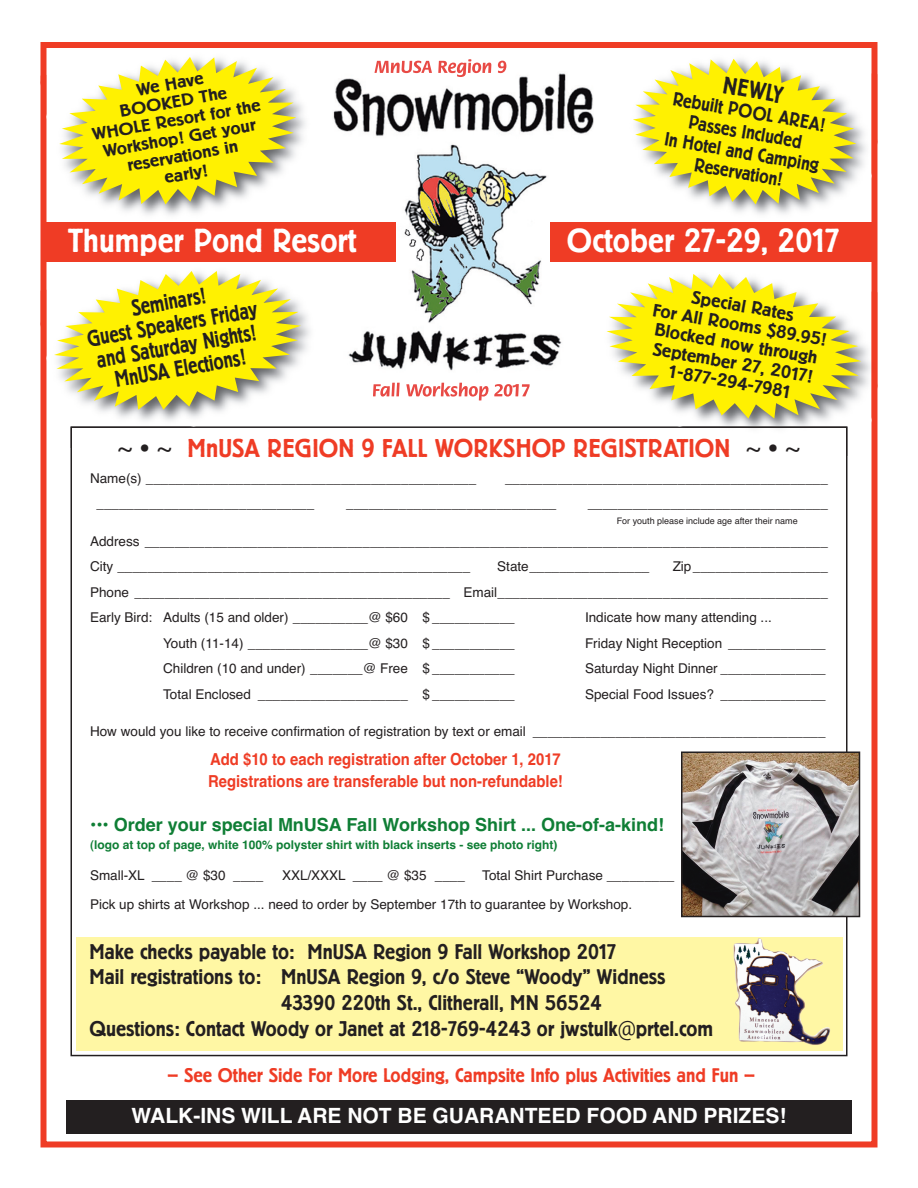
<style>
.page{position:relative;width:918px;height:1188px;background:#fff}
.page>*{position:absolute;margin:0;border:0;box-sizing:border-box;transform-origin:0 0}
.t1{font:500 33px "Berliner Grotesk";color:#fff}
.t2{font:500 25.5px "Berliner Grotesk";color:#ef3c25}
.t3{font:500 24px "Berliner Grotesk";color:#231f20;scale:.95 1}
.t4{font:500 22.5px/22.5px "Berliner Grotesk";color:#231f20;text-align:center;scale:.86 1}
.t5{font:500 21px "Berliner Grotesk";color:#231f20}
.t6{font:700 21px "Helvetica";color:#fff}
.t7{font:500 19.5px "Berliner Grotesk";color:#ef3c25}
.t8{font:500 19.05px/20.4px "Berliner Grotesk";color:#231f20;text-align:center;scale:.95 1}
.t9{font:700 18px "Helvetica";color:#0f7e35}
.t10{font:500 17.85px/38.4px "Berliner Grotesk";color:#231f20;text-align:center;scale:1.09 1}
.t11{font:500 16.95px/18.1px "Berliner Grotesk";color:#231f20;text-align:center;scale:1.15 1}
.t12{font:700 16.5px/22.5px "Helvetica";color:#ef3c25;scale:.9 1}
.t13{font:13.5px/25.5px "Helvetica";color:#231f20}
.t14{font:700 12px "Helvetica";color:#0f7e35}
.t15{font:9px "Helvetica";color:#231f20}
.s1{font-family:"Lucida Grande";font-weight:400;color:#231f20}
.s2{color:#231f20}
.s3{font-family:"Lucida Grande";font-weight:400}
</style>
<div class="page">
<div style="left:40px;top:42px;width:838px;height:1105px;border:6px solid #ef3c25"></div>
<div style="left:76px;top:937px;width:767px;height:113px;background:#fff7a4"></div>
<div style="left:66px;top:1100px;width:786px;height:34px;background:#231f20"></div>
<img style="left:613px;top:48px;width:259px;height:174px">
<img style="left:872px;top:73px;width:6px;height:103px">
<img style="left:640px;top:42px;width:89px;height:6px">
<svg style="left:633px;top:59px;width:223px;height:145px"></svg>
<img style="left:587px;top:262px;width:285px;height:197px">
<img style="left:872px;top:291px;width:6px;height:129px">
<img style="left:680px;top:426px;width:168px;height:30px">
<img style="left:684px;top:427px;width:163px;height:29px">
<svg style="left:607px;top:274px;width:254px;height:145px"></svg>
<img style="left:46px;top:262px;width:287px;height:188px">
<img style="left:40px;top:289px;width:6px;height:69px">
<img style="left:70px;top:426px;width:124px;height:22px">
<img style="left:71px;top:427px;width:118px;height:21px">
<svg style="left:54px;top:271px;width:247px;height:139px"></svg>
<img style="left:46px;top:48px;width:283px;height:174px">
<img style="left:197px;top:42px;width:105px;height:6px">
<img style="left:40px;top:74px;width:6px;height:43px">
<svg style="left:59px;top:57px;width:237px;height:147px"></svg>
<img style="left:733px;top:938px;width:97px;height:107px">
<div style="left:42px;top:222px;width:832px;height:40px;background:#ef3c25"></div>
<img style="left:397px;top:160px;width:152px;height:154px">
<img style="left:331px;top:314px;width:262px;height:108px">
<img style="left:372px;top:382px;width:158px;height:19px">
<img style="left:333px;top:73px;width:261px;height:87px">
<img style="left:374px;top:59px;width:133px;height:18px">
<img style="left:684px;top:755px;width:173px;height:159px">
<div style="left:681px;top:752px;width:179px;height:165px;border:2px solid #231f20"></div>
<p class="t11" style="left:85px;top:91px;width:150px;rotate:-10deg">We Have<br>BOOKED The<br>WHOLE Resort for the<br>Workshop! Get your reservations in<br>early!</p>
<h3 class="t3" style="left:725px;top:76px;width:65px;rotate:10deg">NEWLY</h3>
<h3 class="t8" style="left:670px;top:109px;width:166px;rotate:10deg">Passes Included<br>In Hotel and Camping<br>Reservation!</h3>
<h3 class="t8" style="left:675px;top:89px;width:164px;rotate:10deg">Rebuilt POOL AREA!</h3>
<h1 class="t1" style="left:68px;top:228px;width:290px">Thumper Pond Resort</h1>
<h1 class="t1" style="left:567px;top:228px;width:275px">October 27-29, 2017</h1>
<h3 class="t4" style="left:82px;top:307px;width:202px;rotate:-10deg">Seminars!<br>Guest Speakers Friday and Saturday Nights!<br>MnUSA Elections!</h3>
<h3 class="t10" style="left:665px;top:274px;width:153px;rotate:10deg">Special Rates<br>Blocked now through</h3>
<h3 class="t10" style="left:656px;top:292px;width:163px;rotate:10deg">For All Rooms $89.95!</h3>
<h3 class="t10" style="left:655px;top:340px;width:150px;line-height:19.2px;rotate:10deg">September 27, 2017!<br>1-877-294-7981</h3>
<h2 class="t2" style="left:117px;top:439px;width:685px"><span class="s1">~</span> <span class="s2">•</span> <span class="s1">~</span> MnUSA REGION 9 FALL WORKSHOP REGISTRATION <span class="s1">~</span> <span class="s2">•</span> <span class="s1">~</span></h2>
<p class="t13" style="left:90px;top:465px;width:388px">Name(s) ____________________________________________</p>
<p class="t13" style="left:505px;top:465px;width:324px">___________________________________________</p>
<p class="t13" style="left:97px;top:491px;width:219px">_____________________________</p>
<p class="t13" style="left:346px;top:491px;width:212px">____________________________</p>
<p class="t13" style="left:588px;top:491px;width:242px">________________________________</p>
<p class="t13" style="left:90px;top:528px;width:739px">Address ___________________________________________________________________________________________<br>City _______________________________________________</p>
<p class="t15" style="left:617px;top:515px;width:183px">For youth please include age after their name</p>
<p class="t13" style="left:497px;top:554px;width:154px">State________________</p>
<p class="t13" style="left:90px;top:554px;width:739px;text-align:justify;text-indent:583px">Zip__________________ Phone __________________________________________ Email____________________________________________ Early Bird: Adults (15 and older) __________@ $60 $ ___________</p>
<p class="t13" style="left:585px;top:605px;width:188px">Indicate how many attending ...</p>
<p class="t13" style="left:163px;top:630px;width:353px">Youth (11-14) ________________@ $30 $ ___________</p>
<p class="t13" style="left:585px;top:630px;width:242px">Friday Night Reception _____________</p>
<p class="t13" style="left:163px;top:656px;width:353px">Children (10 and under) _______@ Free $ ___________</p>
<p class="t13" style="left:585px;top:656px;width:242px">Saturday Night Dinner ______________</p>
<p class="t13" style="left:163px;top:681px;width:353px">Total Enclosed ____________________ $ ___________</p>
<p class="t13" style="left:585px;top:681px;width:242px">Special Food Issues? ______________</p>
<p class="t13" style="left:90px;top:719px;width:737px">How would you like to receive confirmation of registration by text or email _______________________________________</p>
<p class="t12" style="left:208px;top:748px;width:396px">Add $10 to each registration after October 1, 2017<br>Registrations are transferable but non-refundable!</p>
<h3 class="t9" style="left:90px;top:814px;width:575px">••• Order your special MnUSA Fall Workshop Shirt ... One-of-a-kind!</h3>
<p class="t14" style="left:90px;top:837px;width:469px">(logo at top of page, white 100% polyster shirt with black inserts - see photo right)</p>
<p class="t13" style="left:90px;top:863px;width:175px">Small-XL ____ @ $30 ____</p>
<p class="t13" style="left:282px;top:863px;width:184px">XXL/XXXL ____ @ $35 ____</p>
<p class="t13" style="left:90px;top:861px;width:586px;line-height:28.5px;text-indent:392px">Total Shirt Purchase _________<br>Pick up shirts at Workshop ... need to order by September 17th to guarantee by Workshop.</p>
<h3 class="t5" style="left:89px;top:944px;width:529px">Make checks payable to: MnUSA Region 9 Fall Workshop 2017</h3>
<h3 class="t5" style="left:89px;top:970px;width:578px">Mail registrations to: MnUSA Region 9, c/o Steve “Woody” Widness</h3>
<h3 class="t5" style="left:281px;top:995px;width:322px">43390 220th St., Clitherall, MN 56524</h3>
<h3 class="t5" style="left:89px;top:1021px;width:625px">Questions: Contact Woody or Janet at 218-769-4243 or jwstulk<span class="s3">@</span>prtel.com</h3>
<h3 class="t7" style="left:167px;top:1068px;width:589px">— See Other Side For More Lodging, Campsite Info plus Activities and Fun —</h3>
<h3 class="t6" style="left:132px;top:1103px;width:656px">WALK-INS WILL ARE NOT BE GUARANTEED FOOD AND PRIZES!</h3>
</div>
